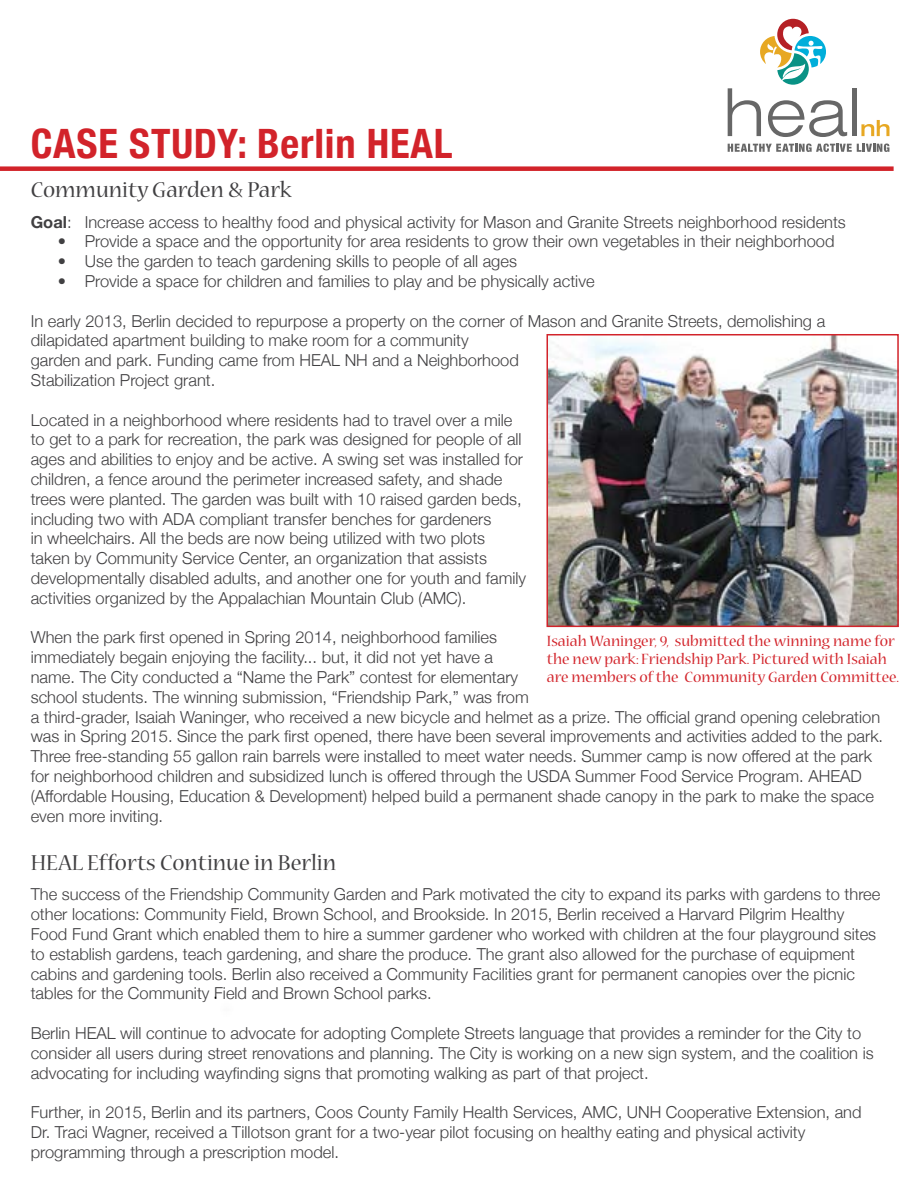
<style>
.page{position:relative;width:918px;height:1188px;background:#fff}
.page>*{position:absolute;margin:0;border:0;box-sizing:border-box;transform-origin:0 0}
.t1{font:700 condensed 40.5px "Helvetica Neue";letter-spacing:.02em;color:#d2232a}
.t2{font:24px "Nueva";color:#414042}
.t3{font:300 16.5px/19.8px "Helvetica Neue";color:#414042}
.t4{font:16.5px/18px "Nueva";color:#d2232a}
.s1{font-weight:700}
</style>
<div class="page">
<svg style="left:861px;top:120px;width:28px;height:16px"></svg>
<div style="left:852px;top:88px;width:5px;height:48px;background:#676767"></div>
<svg style="left:728px;top:19px;width:119px;height:118px"></svg>
<svg style="left:728px;top:144px;width:161px;height:8px"></svg>
<div style="left:0;top:166px;width:894px;height:5px;background:#d2232a"></div>
<img style="left:549px;top:337px;width:347px;height:287px">
<div style="left:546px;top:334px;width:353px;height:293px;border:2px solid #d2232a"></div>
<h1 class="t1" style="left:31px;top:110px;width:423px">CASE STUDY: Berlin HEAL</h1>
<h2 class="t2" style="left:31px;top:179px;width:262px">Community Garden &amp; Park</h2>
<p class="t3" style="left:31px;top:211px;width:817px"><span class="s1">Goal</span>: Increase access to healthy food and physical activity for Mason and Granite Streets neighborhood residents</p>
<p class="t3" style="left:58px;top:230px;width:778px">• Provide a space and the opportunity for area residents to grow their own vegetables in their neighborhood</p>
<p class="t3" style="left:58px;top:250px;width:461px">• Use the garden to teach gardening skills to people of all ages</p>
<p class="t3" style="left:58px;top:270px;width:538px">• Provide a space for children and families to play and be physically active</p>
<p class="t3" style="left:31px;top:310px;width:796px">In early 2013, Berlin decided to repurpose a property on the corner of Mason and Granite Streets, demolishing a dilapidated apartment building to make room for a community<br>garden and park. Funding came from HEAL NH and a Neighborhood<br>Stabilization Project grant.</p>
<p class="t3" style="left:31px;top:409px;width:497px">Located in a neighborhood where residents had to travel over a mile to get to a park for recreation, the park was designed for people of all ages and abilities to enjoy and be active. A swing set was installed for children, a fence around the perimeter increased safety, and shade trees were planted. The garden was built with 10 raised garden beds, including two with ADA compliant transfer benches for gardeners<br>in wheelchairs. All the beds are now being utilized with two plots taken by Community Service Center, an organization that assists developmentally disabled adults, and another one for youth and family activities organized by the Appalachian Mountain Club (AMC).</p>
<p class="t3" style="left:31px;top:626px;width:854px">When the park first opened in Spring 2014, neighborhood families<br>immediately begain enjoying the facility... but, it did not yet have a<br>name. The City conducted a “Name the Park” contest for elementary<br>school students. The winning submission, “Friendship Park,” was from<br>a third-grader, Isaiah Waninger, who received a new bicycle and helmet as a prize. The official grand opening celebration was in Spring 2015. Since the park first opened, there have been several improvements and activities added to the park.<br>Three free-standing 55 gallon rain barrels were installed to meet water needs. Summer camp is now offered at the park for neighborhood children and subsidized lunch is offered through the USDA Summer Food Service Program. AHEAD (Affordable Housing, Education &amp; Development) helped build a permanent shade canopy in the park to make the space even more inviting.</p>
<h2 class="t2" style="left:31px;top:852px;width:307px">HEAL Efforts Continue in Berlin</h2>
<p class="t3" style="left:31px;top:884px;width:851px">The success of the Friendship Community Garden and Park motivated the city to expand its parks with gardens to three other locations: Community Field, Brown School, and Brookside. In 2015, Berlin received a Harvard Pilgrim Healthy Food Fund Grant which enabled them to hire a summer gardener who worked with children at the four playground sites to establish gardens, teach gardening, and share the produce. The grant also allowed for the purchase of equipment cabins and gardening tools. Berlin also received a Community Facilities grant for permanent canopies over the picnic tables for the Community Field and Brown School parks.</p>
<p class="t3" style="left:31px;top:1022px;width:844px">Berlin HEAL will continue to advocate for adopting Complete Streets language that provides a reminder for the City to consider all users during street renovations and planning. The City is working on a new sign system, and the coalition is advocating for including wayfinding signs that promoting walking as part of that project.</p>
<p class="t3" style="left:31px;top:1101px;width:832px">Further, in 2015, Berlin and its partners, Coos County Family Health Services, AMC, UNH Cooperative Extension, and<br>Dr. Traci Wagner, received a Tillotson grant for a two-year pilot focusing on healthy eating and physical activity programming through a prescription model.</p>
<p class="t4" style="left:547px;top:633px;width:354px">Isaiah Waninger, 9, submitted the winning name for the new park: Friendship Park. Pictured with Isaiah are members of the Community Garden Committee.</p>
</div>
